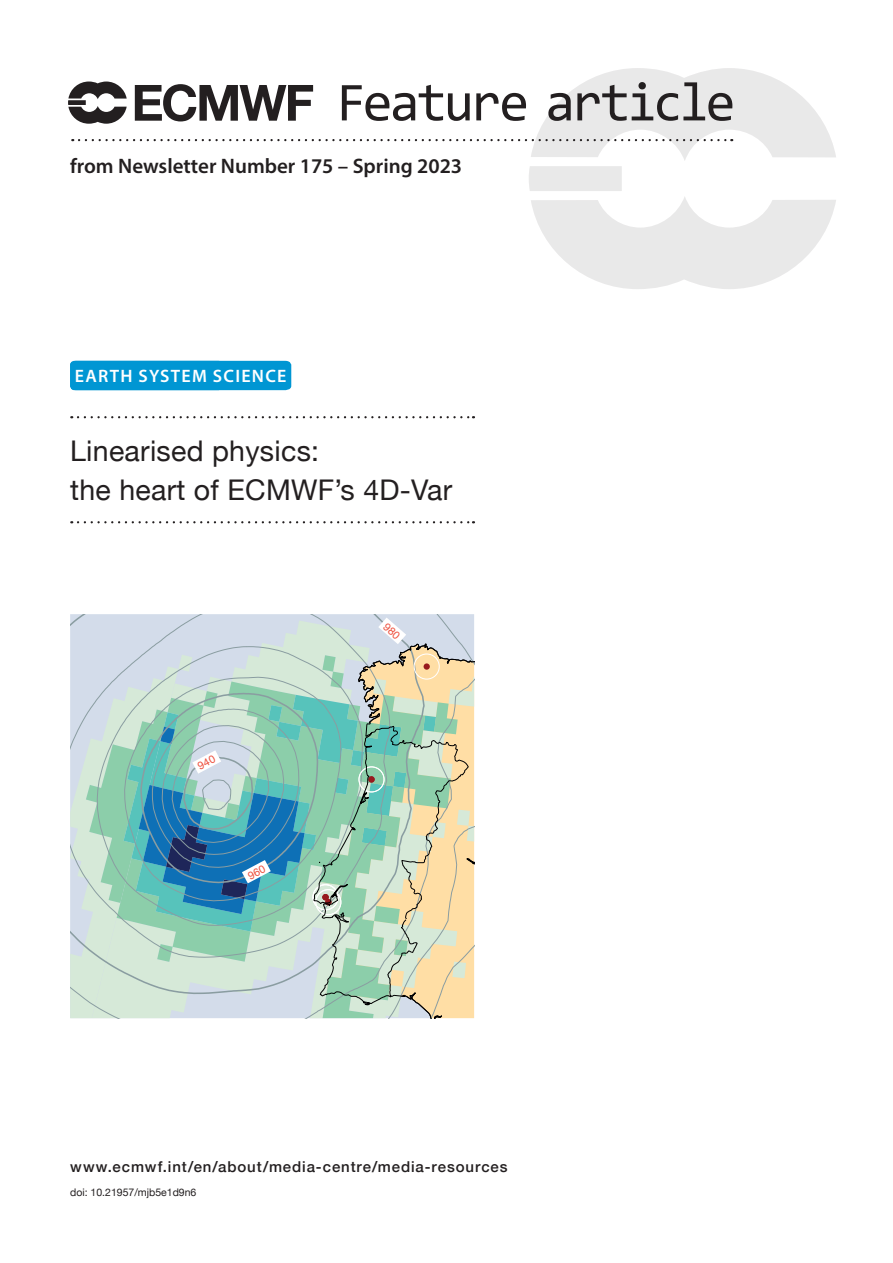
<style>
.page{position:relative;width:893px;height:1263px;background:#fff}
.page>*{position:absolute;margin:0;border:0;box-sizing:border-box;transform-origin:0 0}
.t1{font:28.5px/39px "Helvetica Neue";letter-spacing:.01em;color:#231f20}
.t2{font:600 21px "Myriad Pro";color:#231f20}
.t3{font:600 18px "Myriad Pro";letter-spacing:.07em;color:#fff}
.t4{font:500 15px "Helvetica Neue";letter-spacing:.06em;color:#231f20}
.t5{font:10.5px "Helvetica Neue";color:#231f20}
</style>
<div class="page">
<svg style="left:68px;top:68px;width:768px;height:221px"></svg>
<svg style="left:78px;top:416px;width:396px;height:2px"></svg>
<svg style="left:78px;top:521px;width:396px;height:2px"></svg>
<div style="left:70px;top:361px;width:221px;height:29px;background:#0096d3"></div>
<svg style="left:70px;top:617px;width:404px;height:401px;background:#accdc2"></svg>
<h2 class="t2" style="left:70px;top:153px;width:394px">from Newsletter Number 175 – Spring 2023</h2>
<p class="t3" style="left:75px;top:365px;width:213px">EARTH SYSTEM SCIENCE</p>
<p class="t3" style="left:79px;top:365px;width:136px">METEOROLOGY</p>
<h1 class="t1" style="left:70px;top:433px;width:384px">Linearised physics:<br>the heart of ECMWF’s 4D-Var</h1>
<p class="t4" style="left:70px;top:1155px;width:439px">www.ecmwf.int/en/about/media-centre/media-resources</p>
<p class="t5" style="left:70px;top:1185px;width:128px">doi: 10.21957/mjb5e1d9n6</p>
</div>
